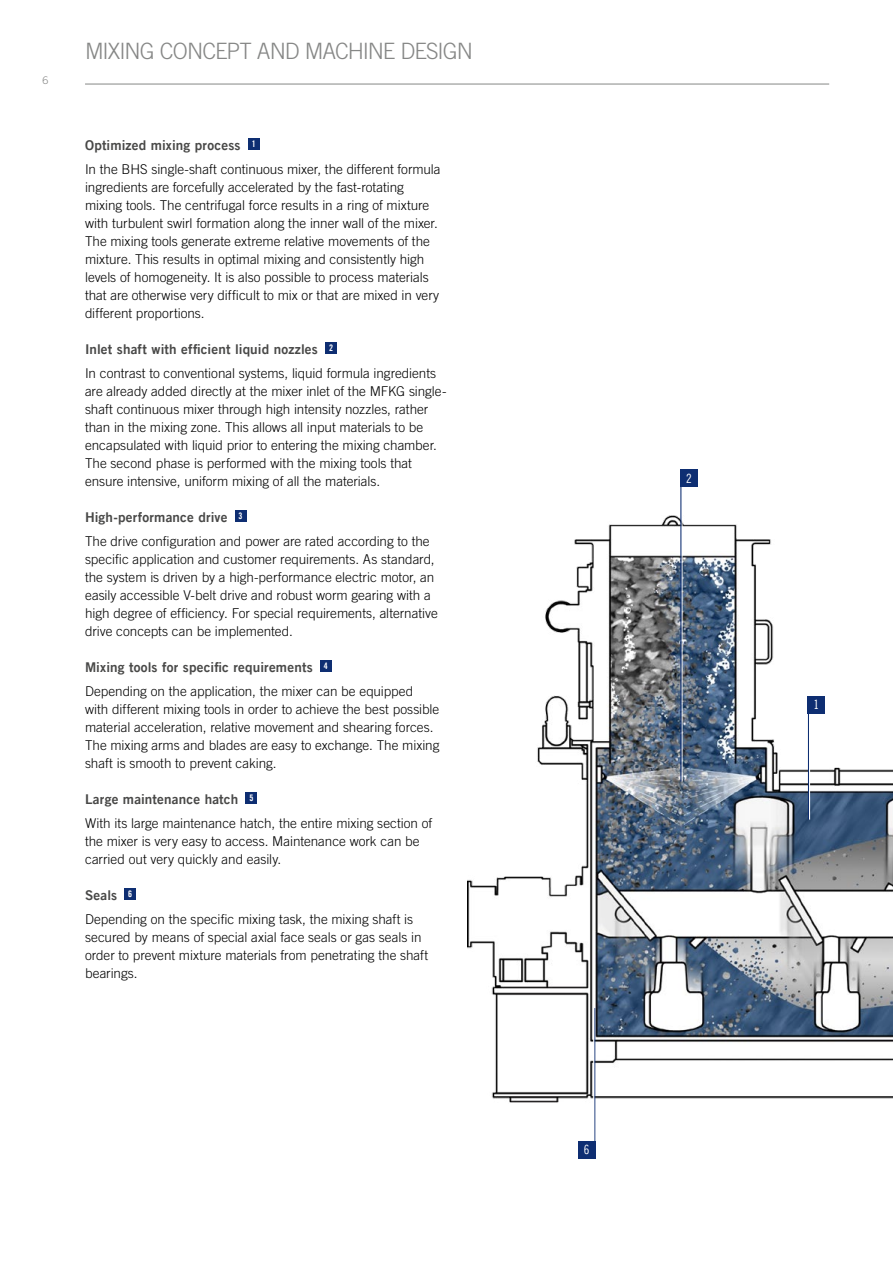
<style>
.page{position:relative;width:893px;height:1263px;background:#fff}
.page>*{position:absolute;margin:0;border:0;box-sizing:border-box;transform-origin:0 0}
.t1{font:300 22.5px "Trade Gothic LT Com";letter-spacing:-.045em;color:#868786}
.t2{font:300 13.5px/18px "Trade Gothic LT Com";color:#000}
.t3{font:13.5px "Trade Gothic LT Com Bd 2";letter-spacing:.01em;color:#484847}
.t4{font:12.75px "Trade Gothic LT Com Cn 18";color:#fff}
.t5{font:300 10.5px "Trade Gothic LT Com";color:#868786}
</style>
<div class="page">
<div style="left:248px;top:138px;width:12px;height:12px;background:#0e2e72"></div>
<div style="left:325px;top:342px;width:12px;height:12px;background:#0e2e72"></div>
<div style="left:235px;top:510px;width:11px;height:12px;background:#0e2e72"></div>
<div style="left:320px;top:660px;width:12px;height:12px;background:#0e2e72"></div>
<div style="left:245px;top:792px;width:12px;height:12px;background:#0e2e72"></div>
<div style="left:124px;top:888px;width:12px;height:12px;background:#0e2e72"></div>
<img style="left:468px;top:515px;width:425px;height:644px">
<hr style="left:681px;top:470px;width:1px;height:312px;background:#fff">
<hr style="left:680px;top:470px;width:1px;height:312px;background:#0e2e72">
<hr style="left:594px;top:1008px;width:1px;height:150px;background:#0e2e72">
<hr style="left:593px;top:1008px;width:1px;height:150px;background:#fff">
<hr style="left:808px;top:696px;width:1px;height:123px;background:#0e2e72">
<hr style="left:809px;top:696px;width:1px;height:123px;background:#fff">
<div style="left:578px;top:1141px;width:17px;height:17px;background:#0e2e72"></div>
<div style="left:680px;top:470px;width:17px;height:17px;background:#0e2e72"></div>
<div style="left:808px;top:696px;width:17px;height:17px;background:#0e2e72"></div>
<hr style="left:85px;top:84px;width:744px;height:1px;background:#868786">
<p class="t5" style="left:43px;top:74px;width:7px">6</p>
<h1 class="t1" style="left:85px;top:37px;width:390px">MIXING CONCEPT AND MACHINE DESIGN</h1>
<p class="t3" style="left:85px;top:137px;width:172px">Optimized mixing process <sup>1</sup></p>
<p class="t2" style="left:85px;top:160px;width:357px">In the BHS single-shaft continuous mixer, the different formula ingredients are forcefully accelerated by the fast-rotating mixing tools. The centrifugal force results in a ring of mixture with turbulent swirl formation along the inner wall of the mixer.<br>The mixing tools generate extreme relative movements of the mixture. This results in optimal mixing and consistently high levels of homogeneity. It is also possible to process materials that are otherwise very difficult to mix or that are mixed in very different proportions.</p>
<p class="t3" style="left:85px;top:341px;width:250px">Inlet shaft with efficient liquid nozzles <sup>2</sup></p>
<p class="t2" style="left:85px;top:364px;width:363px">In contrast to conventional systems, liquid formula ingredients are already added directly at the mixer inlet of the MFKG single&shy;shaft continuous mixer through high intensity nozzles, rather than in the mixing zone. This allows all input materials to be encapsulated with liquid prior to entering the mixing chamber.<br>The second phase is performed with the mixing tools that ensure intensive, uniform mixing of all the materials.</p>
<p class="t3" style="left:85px;top:509px;width:159px">High-performance drive <sup>3</sup></p>
<p class="t2" style="left:85px;top:532px;width:354px">The drive configuration and power are rated according to the specific application and customer requirements. As standard, the system is driven by a high-performance electric motor, an easily accessible V-belt drive and robust worm gearing with a high degree of efficiency. For special requirements, alternative drive concepts can be implemented.</p>
<p class="t3" style="left:85px;top:659px;width:244px">Mixing tools for specific requirements <sup>4</sup></p>
<p class="t2" style="left:85px;top:682px;width:356px">Depending on the application, the mixer can be equipped with different mixing tools in order to achieve the best possible material acceleration, relative movement and shearing forces.<br>The mixing arms and blades are easy to exchange. The mixing shaft is smooth to prevent caking.</p>
<p class="t3" style="left:85px;top:791px;width:170px">Large maintenance hatch <sup>5</sup></p>
<p class="t2" style="left:85px;top:814px;width:349px">With its large maintenance hatch, the entire mixing section of the mixer is very easy to access. Maintenance work can be carried out very quickly and easily.</p>
<p class="t3" style="left:85px;top:887px;width:49px">Seals <sup>6</sup></p>
<p class="t2" style="left:85px;top:910px;width:345px">Depending on the specific mixing task, the mixing shaft is secured by means of special axial face seals or gas seals in order to prevent mixture materials from penetrating the shaft bearings.</p>
<p class="t4" style="left:686px;top:471px;width:7px">2</p>
<p class="t4" style="left:584px;top:1142px;width:7px">6</p>
<p class="t4" style="left:814px;top:697px;width:7px">1</p>
</div>
